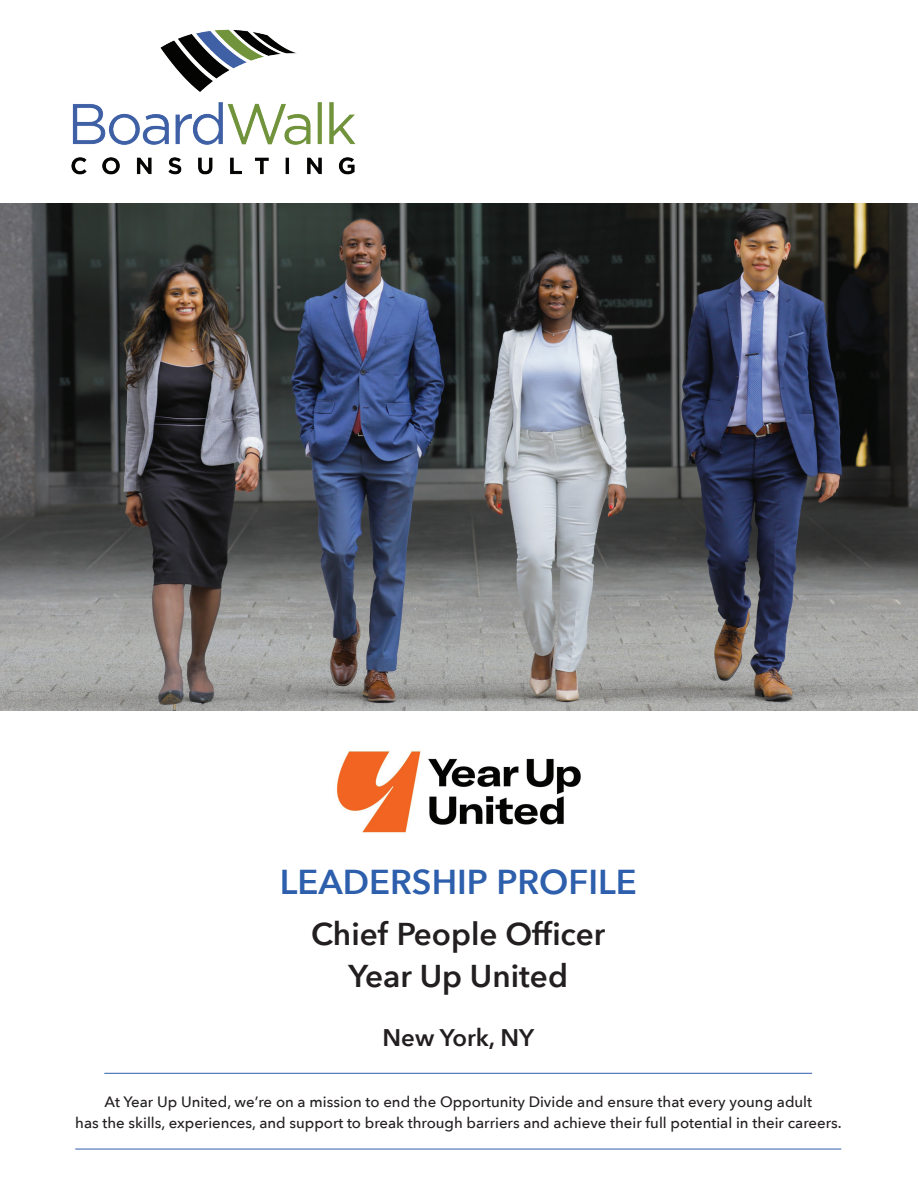
<style>
.page{position:relative;width:918px;height:1188px;background:#fff}
.page>*{position:absolute;margin:0;border:0;box-sizing:border-box;transform-origin:0 0}
.t1{font:600 34.5px "Avenir Next";color:#2d5fac}
.t2{font:600 31.5px/41.4px "Avenir Next";color:#231f20;text-align:center}
.t3{font:600 24px "Avenir Next";color:#231f20}
.t4{font:500 15px/21px "Avenir Next";color:#231f20;text-align:center}
</style>
<div class="page">
<hr style="left:104px;top:1073px;width:708px;height:1px;background:#2d5fac">
<hr style="left:75px;top:1149px;width:766px;height:1px;background:#2d5fac">
<img style="left:0;top:204px;width:918px;height:507px">
<img style="left:71px;top:29px;width:285px;height:146px">
<img style="left:336px;top:750px;width:245px;height:83px">
<h1 class="t1" style="left:280px;top:852px;width:359px">LEADERSHIP PROFILE</h1>
<h2 class="t2" style="left:311px;top:913px;width:296px">Chief People Officer<br>Year Up United</h2>
<h3 class="t3" style="left:383px;top:1017px;width:153px">New York, NY</h3>
<p class="t4" style="left:75px;top:1091px;width:768px">At Year Up United, we’re on a mission to end the Opportunity Divide and ensure that every young adult<br>has the skills, experiences, and support to break through barriers and achieve their full potential in their careers.</p>
</div>
